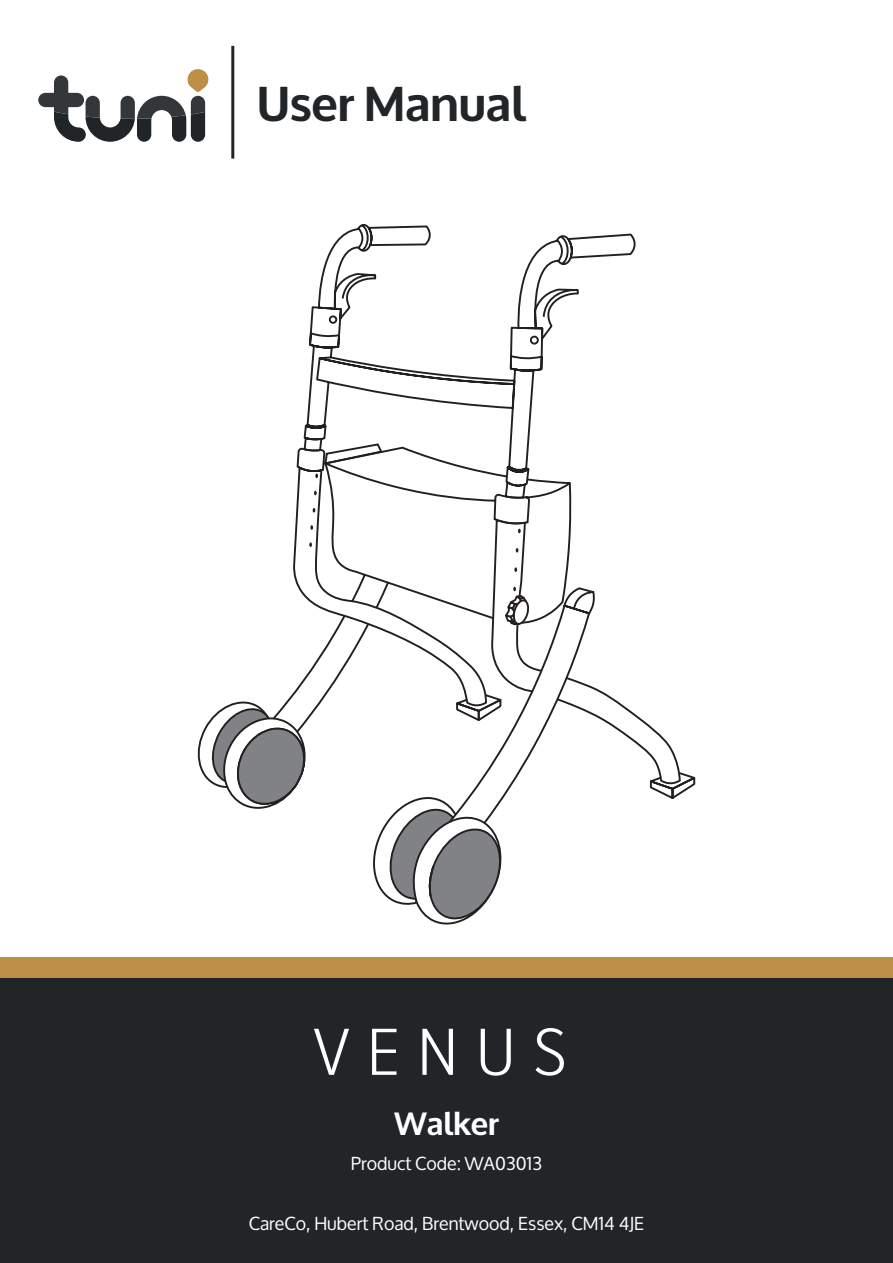
<style>
.page{position:relative;width:893px;height:1263px;background:#fff}
.page>*{position:absolute;margin:0;border:0;box-sizing:border-box;transform-origin:0 0}
.t1{font:700 48.45px "Oxygen";color:#212527}
.t2{font:700 31.8px "Oxygen";color:#fff}
.t3{font:18px "Oxygen";color:#fff}
</style>
<div class="page">
<hr style="left:231px;top:46px;width:3px;height:113px;background:#212527">
<svg style="left:38px;top:69px;width:171px;height:73px"></svg>
<div style="left:0;top:957px;width:893px;height:306px;background:#212527"></div>
<div style="left:0;top:957px;width:893px;height:21px;background:#bd8e45"></div>
<svg style="left:314px;top:1029px;width:35px;height:46px"></svg>
<svg style="left:372px;top:1029px;width:24px;height:46px"></svg>
<svg style="left:422px;top:1029px;width:31px;height:46px"></svg>
<svg style="left:481px;top:1029px;width:30px;height:47px"></svg>
<svg style="left:535px;top:1028px;width:29px;height:48px"></svg>
<svg style="left:303px;top:224px;width:333px;height:222px"></svg>
<svg style="left:290px;top:446px;width:305px;height:274px"></svg>
<svg style="left:365px;top:693px;width:331px;height:232px"></svg>
<svg style="left:197px;top:697px;width:111px;height:112px"></svg>
<svg style="left:503px;top:587px;width:27px;height:40px"></svg>
<svg style="left:514px;top:567px;width:3px;height:5px"></svg>
<svg style="left:518px;top:529px;width:3px;height:4px"></svg>
<svg style="left:309px;top:542px;width:3px;height:5px"></svg>
<svg style="left:310px;top:525px;width:3px;height:5px"></svg>
<svg style="left:314px;top:491px;width:3px;height:4px"></svg>
<svg style="left:315px;top:473px;width:3px;height:5px"></svg>
<p class="t1" style="left:257px;top:74px;width:271px">User Manual</p>
<p class="t2" style="left:394px;top:1104px;width:106px">Walker</p>
<p class="t3" style="left:351px;top:1153px;width:193px">Product Code: WA03013</p>
<p class="t3" style="left:249px;top:1213px;width:397px">CareCo, Hubert Road, Brentwood, Essex, CM14 4JE</p>
</div>
